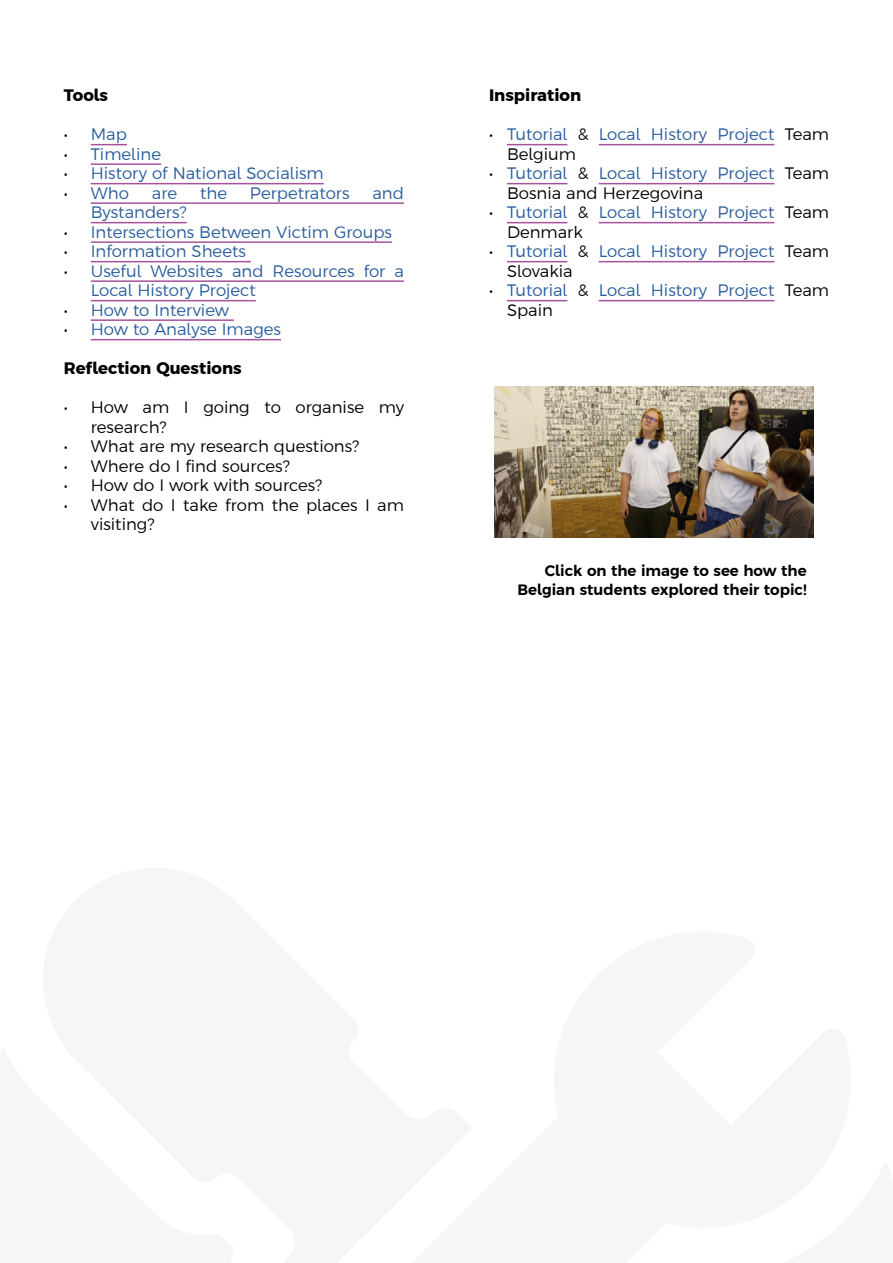
<style>
.page{position:relative;width:893px;height:1263px;background:#fff}
.page>*{position:absolute;margin:0;border:0;box-sizing:border-box;transform-origin:0 0}
.t1{font:300 16.5px/19.5px "Argentum Sans";color:#275b9b}
.t2{font:300 16.5px/19.5px "Argentum Sans";color:#000}
.t3{font:700 16.5px "Argentum Sans";color:#000}
.t4{font:600 15px/19.5px "Argentum Sans";color:#000;text-align:right}
.s1{color:#000}
</style>
<div class="page">
<hr style="left:91px;top:144px;width:36px;height:1px;background:#a6539b">
<hr style="left:91px;top:163px;width:70px;height:2px;background:#a6539b">
<hr style="left:91px;top:183px;width:233px;height:1px;background:#a6539b">
<hr style="left:91px;top:202px;width:313px;height:2px;background:#a6539b">
<hr style="left:91px;top:222px;width:96px;height:1px;background:#a6539b">
<hr style="left:91px;top:241px;width:301px;height:2px;background:#a6539b">
<hr style="left:91px;top:261px;width:160px;height:1px;background:#a6539b">
<hr style="left:91px;top:280px;width:313px;height:2px;background:#a6539b">
<hr style="left:91px;top:300px;width:165px;height:1px;background:#a6539b">
<hr style="left:91px;top:319px;width:143px;height:2px;background:#a6539b">
<hr style="left:91px;top:339px;width:190px;height:1px;background:#a6539b">
<hr style="left:507px;top:144px;width:60px;height:1px;background:#a6539b">
<hr style="left:599px;top:144px;width:175px;height:1px;background:#a6539b">
<hr style="left:507px;top:183px;width:60px;height:1px;background:#a6539b">
<hr style="left:599px;top:183px;width:175px;height:1px;background:#a6539b">
<hr style="left:507px;top:222px;width:60px;height:1px;background:#a6539b">
<hr style="left:599px;top:222px;width:175px;height:1px;background:#a6539b">
<hr style="left:507px;top:261px;width:60px;height:1px;background:#a6539b">
<hr style="left:599px;top:261px;width:175px;height:1px;background:#a6539b">
<hr style="left:507px;top:300px;width:60px;height:1px;background:#a6539b">
<hr style="left:599px;top:300px;width:175px;height:1px;background:#a6539b">
<img style="left:494px;top:387px;width:319px;height:151px">
<p class="t3" style="left:64px;top:82px;width:46px">Tools</p>
<p class="t1" style="left:64px;top:123px;width:65px"><span class="s1">•</span> Map</p>
<p class="t1" style="left:64px;top:143px;width:99px"><span class="s1">•</span> Timeline</p>
<p class="t1" style="left:64px;top:162px;width:261px"><span class="s1">•</span> History of National Socialism</p>
<p class="t1" style="left:64px;top:182px;width:67px"><span class="s1">•</span> Who</p>
<p class="t1" style="left:152px;top:182px;width:27px">are</p>
<p class="t1" style="left:200px;top:182px;width:29px">the</p>
<p class="t1" style="left:250px;top:182px;width:101px">Perpetrators</p>
<p class="t1" style="left:372px;top:182px;width:33px">and</p>
<p class="t1" style="left:91px;top:201px;width:97px">Bystanders?</p>
<p class="t1" style="left:64px;top:221px;width:330px"><span class="s1">•</span> Intersections Between Victim Groups</p>
<p class="t1" style="left:64px;top:240px;width:184px"><span class="s1">•</span> Information Sheets</p>
<p class="t1" style="left:91px;top:260px;width:315px;text-indent:-27px"><span class="s1">•</span> Useful Websites and Resources for a<br>Local History Project</p>
<p class="t1" style="left:64px;top:299px;width:167px"><span class="s1">•</span> How to Interview</p>
<p class="t1" style="left:64px;top:318px;width:219px"><span class="s1">•</span> How to Analyse Images</p>
<p class="t3" style="left:64px;top:355px;width:179px">Reflection Questions</p>
<p class="t2" style="left:91px;top:396px;width:315px;text-indent:-27px">• How am I going to organise my research?</p>
<p class="t2" style="left:64px;top:435px;width:297px">• What are my research questions?</p>
<p class="t2" style="left:64px;top:455px;width:227px">• Where do I find sources?</p>
<p class="t2" style="left:64px;top:474px;width:260px">• How do I work with sources?</p>
<p class="t2" style="left:91px;top:494px;width:315px;text-indent:-27px">• What do I take from the places I am visiting?</p>
<p class="t3" style="left:489px;top:82px;width:94px">Inspiration</p>
<p class="t1" style="left:507px;top:123px;width:324px;text-indent:-18px"><span class="s1">•</span> Tutorial <span class="s1">&amp;</span> Local History Project <span class="s1">Team<br>Belgium</span></p>
<p class="t1" style="left:507px;top:162px;width:324px;text-indent:-18px"><span class="s1">•</span> Tutorial <span class="s1">&amp;</span> Local History Project <span class="s1">Team<br>Bosnia and Herzegovina</span></p>
<p class="t1" style="left:507px;top:201px;width:324px;text-indent:-18px"><span class="s1">•</span> Tutorial <span class="s1">&amp;</span> Local History Project <span class="s1">Team<br>Denmark</span></p>
<p class="t1" style="left:507px;top:240px;width:324px;text-indent:-18px"><span class="s1">•</span> Tutorial <span class="s1">&amp;</span> Local History Project <span class="s1">Team<br>Slovakia</span></p>
<p class="t1" style="left:507px;top:279px;width:324px;text-indent:-18px"><span class="s1">•</span> Tutorial <span class="s1">&amp;</span> Local History Project <span class="s1">Team<br>Spain</span></p>
<p class="t4" style="left:517px;top:559px;width:291px">Click on the image to see how the<br>Belgian students explored their topic!</p>
</div>
